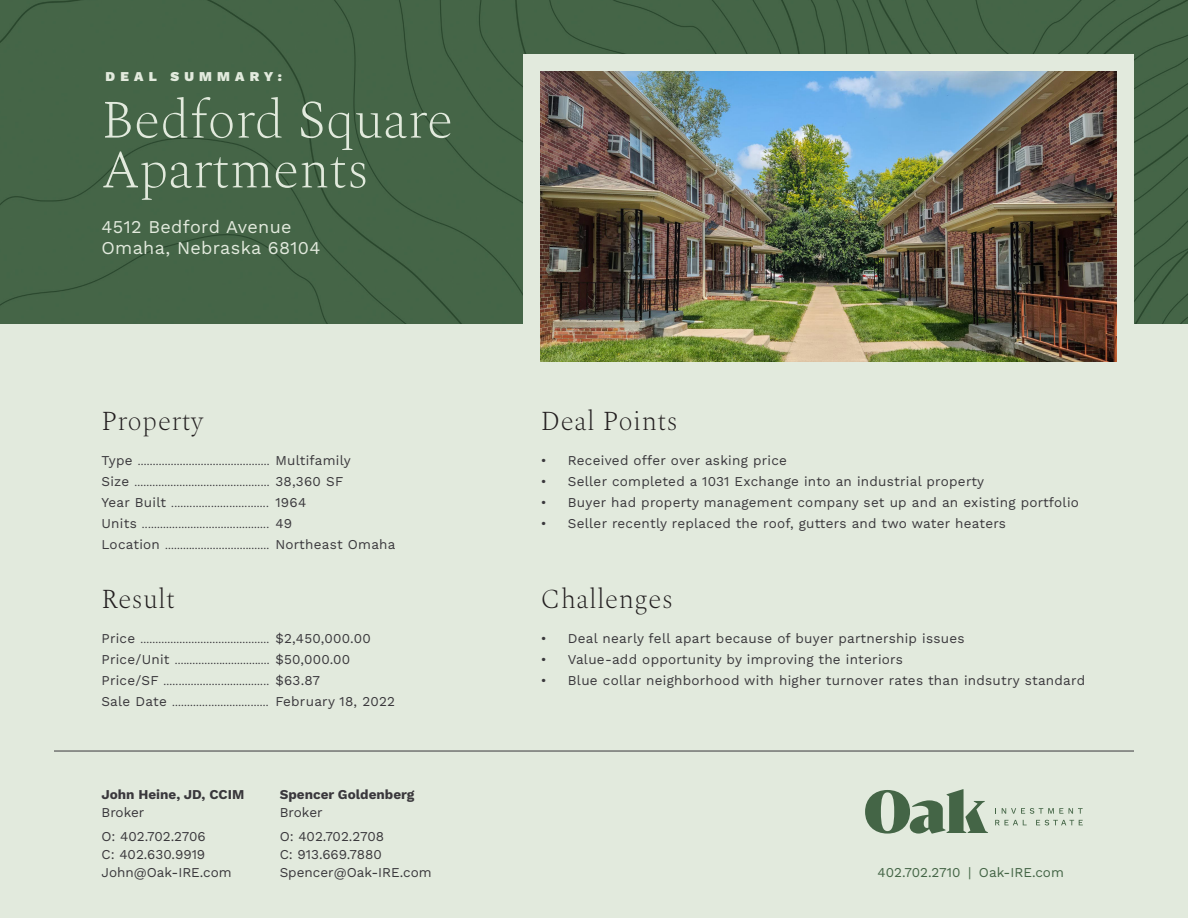
<style>
.page{position:relative;width:1188px;height:918px;background:#e2eadd}
.page>*{position:absolute;margin:0;border:0;box-sizing:border-box;transform-origin:0 0}
.t1{font:200 54px/49.8px "Spectral";color:#e2eadd}
.t2{font:200 27px "Spectral";letter-spacing:.02em;color:#231f20}
.t3{font:18px/21px "Work Sans";letter-spacing:.02em;color:#e2eadd}
.t4{font:13.5px/21px "Work Sans";letter-spacing:.02em;color:#3a383c}
.t5{font:13.5px/18px "Work Sans";color:#3a383c}
.t6{font:13.5px "Work Sans";color:#446546}
.t7{font:13.5px "Work Sans";letter-spacing:.385em;color:#e2eadd}
.t8{font:10.5px "Work Sans";color:#3a383c}
.s1{font-size:13.5px}
</style>
<div class="page">
<div style="left:0;top:0;width:1188px;height:324px;background:#456547"></div>
<hr style="left:54px;top:751px;width:1080px;height:1px;background:#3a383c">
<div style="left:524px;top:54px;width:610px;height:308px;background:#e2eadd"></div>
<svg style="left:865px;top:789px;width:123px;height:45px"></svg>
<svg style="left:1002px;top:808px;width:61px;height:6px"></svg>
<svg style="left:1069px;top:808px;width:14px;height:6px"></svg>
<svg style="left:995px;top:820px;width:32px;height:5px"></svg>
<svg style="left:1036px;top:820px;width:47px;height:5px"></svg>
<img style="left:541px;top:72px;width:576px;height:290px">
<p class="t7" style="left:106px;top:66px;width:178px">DEAL SUMMARY:</p>
<p class="t1" style="left:102px;top:91px;width:353px">Bedford Square<br>Apartments</p>
<p class="t3" style="left:102px;top:215px;width:220px">4512 Bedford Avenue<br>Omaha, Nebraska 68104</p>
<p class="t2" style="left:102px;top:402px;width:103px">Property</p>
<p class="t4" style="left:275px;top:450px;width:77px">Multifamily</p>
<p class="t4" style="left:275px;top:471px;width:69px">38,360 SF</p>
<p class="t4" style="left:275px;top:492px;width:32px">1964</p>
<p class="t4" style="left:275px;top:513px;width:18px">49</p>
<p class="t4" style="left:275px;top:534px;width:122px">Northeast Omaha</p>
<p class="t8" style="left:102px;top:454px;width:170px"><span class="s1">Type</span> ............................................</p>
<p class="t8" style="left:102px;top:475px;width:169px"><span class="s1">Size</span> .............................................</p>
<p class="t8" style="left:102px;top:496px;width:169px"><span class="s1">Year Built</span> ................................</p>
<p class="t8" style="left:102px;top:517px;width:169px"><span class="s1">Units</span> ..........................................</p>
<p class="t8" style="left:102px;top:538px;width:169px"><span class="s1">Location</span> ...................................</p>
<p class="t2" style="left:541px;top:402px;width:139px">Deal Points</p>
<p class="t4" style="left:541px;top:450px;width:248px">• Received offer over asking price</p>
<p class="t4" style="left:541px;top:471px;width:445px">• Seller completed a 1031 Exchange into an industrial property</p>
<p class="t4" style="left:541px;top:492px;width:540px">• Buyer had property management company set up and an existing portfolio</p>
<p class="t4" style="left:541px;top:513px;width:467px">• Seller recently replaced the roof, gutters and two water heaters</p>
<p class="t2" style="left:102px;top:580px;width:75px">Result</p>
<p class="t2" style="left:541px;top:580px;width:134px">Challenges</p>
<p class="t4" style="left:275px;top:627px;width:97px">$2,450,000.00 $50,000.00</p>
<p class="t4" style="left:275px;top:669px;width:46px">$63.87</p>
<p class="t4" style="left:275px;top:690px;width:121px">February 18, 2022</p>
<p class="t8" style="left:102px;top:632px;width:169px"><span class="s1">Price</span> ...........................................</p>
<p class="t8" style="left:102px;top:653px;width:170px"><span class="s1">Price/Unit</span> ................................</p>
<p class="t8" style="left:102px;top:674px;width:169px"><span class="s1">Price/SF</span> ...................................</p>
<p class="t8" style="left:102px;top:695px;width:169px"><span class="s1">Sale Date</span> ................................</p>
<p class="t5" style="left:102px;top:785px;width:144px">John Heine, JD, CCIM</p>
<p class="t4" style="left:102px;top:802px;width:44px">Broker</p>
<p class="t5" style="left:102px;top:827px;width:132px">O: 402.702.2706<br>C: 402.630.9919<br>John@Oak-IRE.com</p>
<p class="t5" style="left:280px;top:785px;width:136px">Spencer Goldenberg</p>
<p class="t4" style="left:280px;top:802px;width:44px">Broker</p>
<p class="t5" style="left:280px;top:827px;width:153px">O: 402.702.2708<br>C: 913.669.7880<br>Spencer@Oak-IRE.com</p>
<p class="t4" style="left:541px;top:627px;width:425px">• Deal nearly fell apart because of buyer partnership issues</p>
<p class="t4" style="left:541px;top:648px;width:364px">• Value-add opportunity by improving the interiors</p>
<p class="t4" style="left:541px;top:669px;width:546px">• Blue collar neighborhood with higher turnover rates than indsutry standard</p>
<p class="t6" style="left:878px;top:862px;width:188px">402.702.2710 | Oak-IRE.com</p>
</div>
